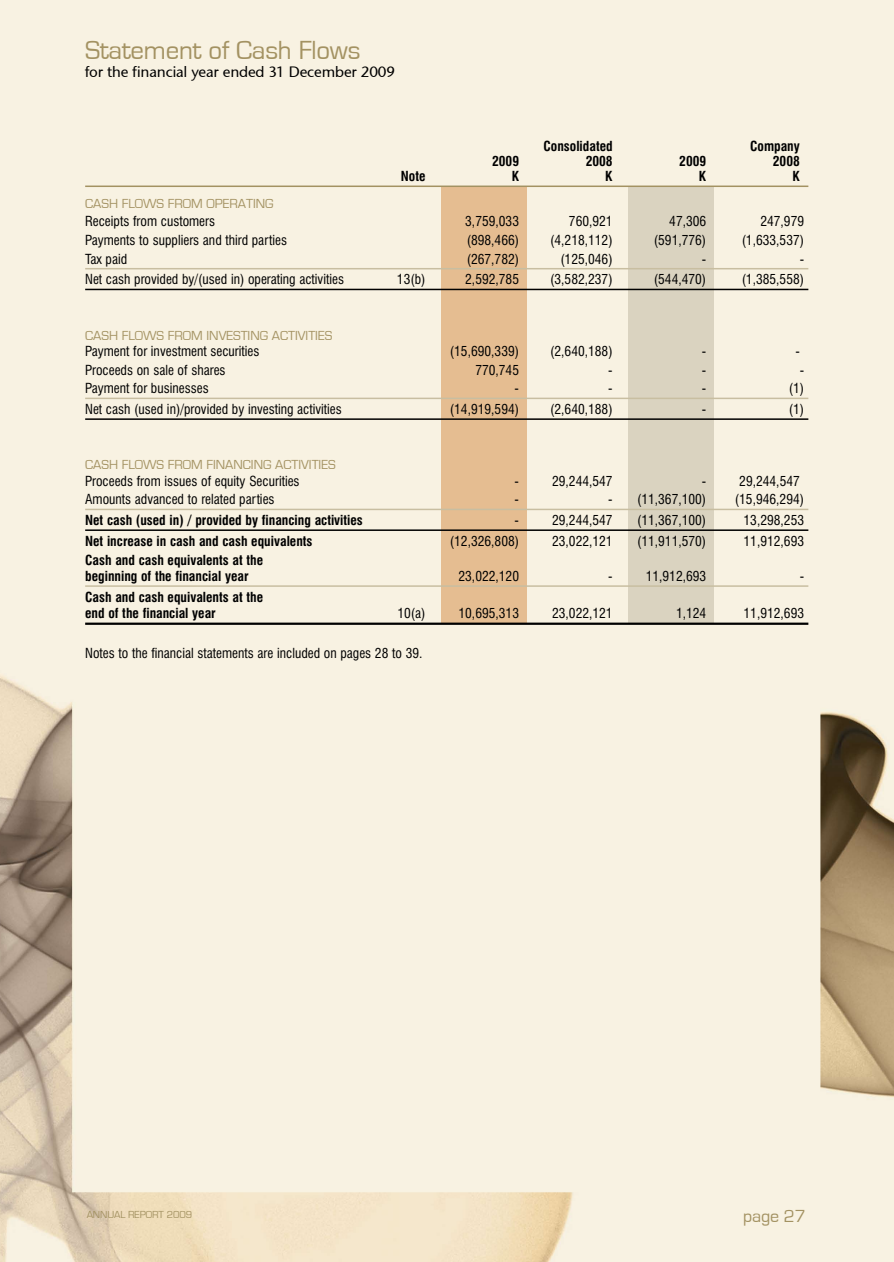
<style>
.page{position:relative;width:894px;height:1262px;background:#fff}
.page>*{position:absolute;margin:0;border:0;box-sizing:border-box;transform-origin:0 0}
.t1{font:27px "Eurostile";letter-spacing:-.01em;color:#a39262}
.t2{font:18px "Eurostile";color:#a39262}
.t3{font:15px "Stone Sans ITCTT Medium";letter-spacing:-.01em;color:#000}
.t4{font:condensed 13.5px "Swiss 721 BT";color:#000}
.t5{font:700 condensed 13.5px/16.5px "Swiss 721 BT";color:#000}
.t6{font:13.5px "Eurostile";color:#a39262}
.t7{font:10.5px "Eurostile";letter-spacing:-.01em;color:#a39262}
</style>
<div class="page">
<img style="left:0;top:0;width:894px;height:1262px">
<div style="left:628px;top:186px;width:86px;height:437px;background:#dad3c0"></div>
<div style="left:441px;top:186px;width:86px;height:437px;background:#e5bd91"></div>
<hr style="left:85px;top:185px;width:723px;height:2px;background:#a39262">
<hr style="left:85px;top:268px;width:723px;height:1px;background:#c8bea1">
<hr style="left:85px;top:289px;width:723px;height:1px;background:#000">
<hr style="left:85px;top:397px;width:723px;height:2px;background:#c8bea1">
<hr style="left:85px;top:418px;width:723px;height:2px;background:#000">
<hr style="left:85px;top:509px;width:723px;height:1px;background:#c8bea1">
<hr style="left:85px;top:529px;width:723px;height:2px;background:#000">
<hr style="left:85px;top:585px;width:723px;height:2px;background:#c8bea1">
<hr style="left:85px;top:622px;width:723px;height:3px;background:#000">
<h1 class="t1" style="left:85px;top:36px;width:277px">STATEMENT OF CASH FLOWS</h1>
<p class="t3" style="left:85px;top:63px;width:311px">for the financial year ended 31 December 2009</p>
<p class="t5" style="left:543px;top:138px;width:71px">Consolidated</p>
<p class="t5" style="left:750px;top:138px;width:51px">Company</p>
<p class="t5" style="left:492px;top:153px;width:28px">2009</p>
<p class="t5" style="left:585px;top:153px;width:28px">2008</p>
<p class="t5" style="left:679px;top:153px;width:28px">2009</p>
<p class="t5" style="left:772px;top:153px;width:28px">2008</p>
<p class="t5" style="left:401px;top:168px;width:26px">Note</p>
<p class="t5" style="left:511px;top:168px;width:9px">K</p>
<p class="t5" style="left:605px;top:168px;width:9px">K</p>
<p class="t5" style="left:699px;top:168px;width:9px">K</p>
<p class="t5" style="left:792px;top:168px;width:9px">K</p>
<p class="t6" style="left:85px;top:196px;width:146px">CASH FLOWS FROM OPERATING</p>
<p class="t4" style="left:85px;top:213px;width:131px">Receipts from customers</p>
<p class="t4" style="left:465px;top:213px;width:55px">3,759,033</p>
<p class="t4" style="left:569px;top:213px;width:45px">760,921</p>
<p class="t4" style="left:669px;top:213px;width:38px">47,306</p>
<p class="t4" style="left:760px;top:213px;width:45px">247,979</p>
<p class="t4" style="left:85px;top:232px;width:203px">Payments to suppliers and third parties</p>
<p class="t4" style="left:467px;top:232px;width:54px">(898,466)</p>
<p class="t4" style="left:550px;top:232px;width:64px">(4,218,112)</p>
<p class="t4" style="left:654px;top:232px;width:54px">(591,776)</p>
<p class="t4" style="left:741px;top:232px;width:64px">(1,633,537)</p>
<p class="t4" style="left:85px;top:251px;width:44px">Tax paid</p>
<p class="t4" style="left:467px;top:251px;width:54px">(267,782)</p>
<p class="t4" style="left:560px;top:251px;width:54px">(125,046)</p>
<p class="t4" style="left:701px;top:251px;width:6px">-</p>
<p class="t4" style="left:799px;top:251px;width:6px">-</p>
<p class="t4" style="left:85px;top:271px;width:260px">Net cash provided by/(used in) operating activities</p>
<p class="t4" style="left:397px;top:271px;width:30px">13(b)</p>
<p class="t4" style="left:465px;top:271px;width:55px">2,592,785</p>
<p class="t4" style="left:550px;top:271px;width:64px">(3,582,237)</p>
<p class="t4" style="left:654px;top:271px;width:54px">(544,470)</p>
<p class="t4" style="left:741px;top:271px;width:64px">(1,385,558)</p>
<p class="t6" style="left:85px;top:328px;width:149px">CAS H FLOWSFROMINVESTING</p>
<p class="t6" style="left:272px;top:328px;width:8px">ACTI</p>
<p class="t6" style="left:298px;top:328px;width:14px">VITIES</p>
<p class="t4" style="left:85px;top:343px;width:176px">Payment for investment securities</p>
<p class="t4" style="left:450px;top:343px;width:71px">(15,690,339)</p>
<p class="t4" style="left:550px;top:343px;width:64px">(2,640,188)</p>
<p class="t4" style="left:701px;top:343px;width:6px">-</p>
<p class="t4" style="left:795px;top:343px;width:6px">-</p>
<p class="t4" style="left:85px;top:362px;width:142px">Proceeds on sale of shares</p>
<p class="t4" style="left:475px;top:362px;width:45px">770,745</p>
<p class="t4" style="left:608px;top:362px;width:6px">-</p>
<p class="t4" style="left:701px;top:362px;width:6px">-</p>
<p class="t4" style="left:799px;top:362px;width:6px">-</p>
<p class="t4" style="left:85px;top:380px;width:125px">Payment for businesses</p>
<p class="t4" style="left:514px;top:380px;width:6px">-</p>
<p class="t4" style="left:608px;top:380px;width:6px">-</p>
<p class="t4" style="left:701px;top:380px;width:6px">-</p>
<p class="t4" style="left:788px;top:380px;width:17px">(1)</p>
<p class="t4" style="left:85px;top:401px;width:258px">Net cash (used in)/provided by investing activities</p>
<p class="t4" style="left:450px;top:401px;width:71px">(14,919,594)</p>
<p class="t4" style="left:550px;top:401px;width:64px">(2,640,188)</p>
<p class="t4" style="left:701px;top:401px;width:6px">-</p>
<p class="t4" style="left:788px;top:401px;width:17px">(1)</p>
<p class="t6" style="left:85px;top:457px;width:130px">CASH FLOWSFROMFINANCING</p>
<p class="t6" style="left:275px;top:457px;width:8px">ACTI</p>
<p class="t6" style="left:301px;top:457px;width:14px">VITIES</p>
<p class="t4" style="left:85px;top:473px;width:216px">Proceeds from issues of equity Securities</p>
<p class="t4" style="left:514px;top:473px;width:6px">-</p>
<p class="t4" style="left:552px;top:473px;width:62px">29,244,547</p>
<p class="t4" style="left:701px;top:473px;width:6px">-</p>
<p class="t4" style="left:739px;top:473px;width:62px">29,244,547</p>
<p class="t4" style="left:85px;top:491px;width:191px">Amounts advanced to related parties</p>
<p class="t4" style="left:514px;top:491px;width:6px">-</p>
<p class="t4" style="left:608px;top:491px;width:99px">- (11,367,100)</p>
<p class="t4" style="left:735px;top:491px;width:71px">(15,946,294)</p>
<p class="t5" style="left:85px;top:512px;width:279px">Net cash (used in) / provided by financing activities</p>
<p class="t4" style="left:514px;top:512px;width:6px">-</p>
<p class="t4" style="left:552px;top:512px;width:62px">29,244,547</p>
<p class="t4" style="left:637px;top:512px;width:71px">(11,367,100)</p>
<p class="t4" style="left:743px;top:512px;width:62px">13,298,253</p>
<p class="t5" style="left:85px;top:533px;width:229px">Net increase in cash and cash equivalents</p>
<p class="t4" style="left:450px;top:533px;width:71px">(12,326,808)</p>
<p class="t4" style="left:552px;top:533px;width:62px">23,022,121</p>
<p class="t4" style="left:637px;top:533px;width:71px">(11,911,570)</p>
<p class="t4" style="left:743px;top:533px;width:62px">11,912,693</p>
<p class="t5" style="left:85px;top:551px;width:179px">Cash and cash equivalents at the beginning of the financial year</p>
<p class="t4" style="left:458px;top:568px;width:62px">23,022,120</p>
<p class="t4" style="left:608px;top:568px;width:6px">-</p>
<p class="t4" style="left:645px;top:568px;width:62px">11,912,693</p>
<p class="t4" style="left:799px;top:568px;width:6px">-</p>
<p class="t5" style="left:85px;top:588px;width:179px">Cash and cash equivalents at the end of the financial year</p>
<p class="t4" style="left:397px;top:605px;width:30px">10(a)</p>
<p class="t4" style="left:458px;top:605px;width:62px">10,695,313</p>
<p class="t4" style="left:552px;top:605px;width:62px">23,022,121</p>
<p class="t4" style="left:676px;top:605px;width:32px">1,124</p>
<p class="t4" style="left:743px;top:605px;width:62px">11,912,693</p>
<p class="t4" style="left:85px;top:645px;width:339px">Notes to the financial statements are included on pages 28 to 39.</p>
<p class="t7" style="left:87px;top:1208px;width:107px">ANN UAL REPORT 2009</p>
<h2 class="t2" style="left:743px;top:1206px;width:64px">PAGE 27</h2>
</div>
